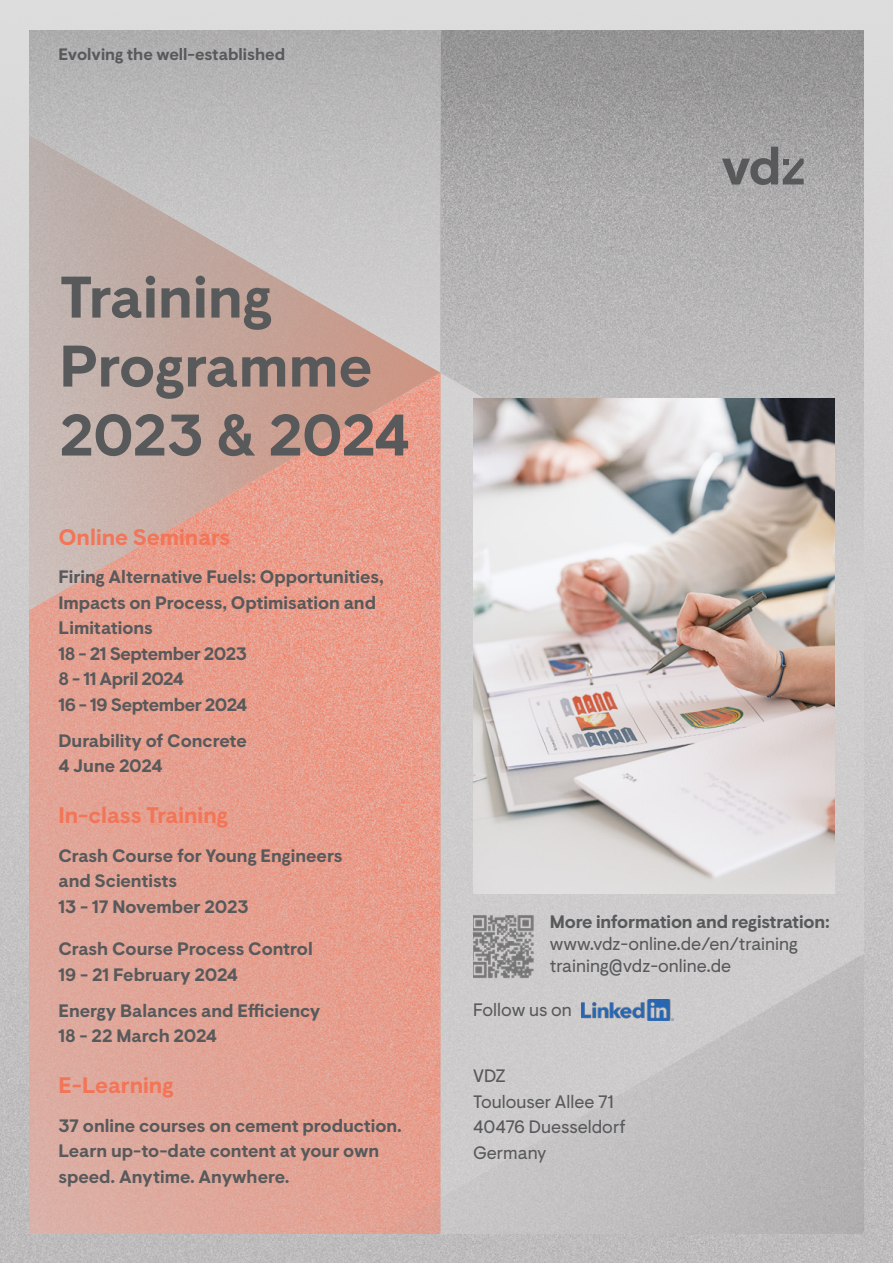
<style>
.page{position:relative;width:893px;height:1263px;background:#fff}
.page>*{position:absolute;margin:0;border:0;box-sizing:border-box;transform-origin:0 0}
.t1{font:700 58.5px/69px "VDZ Visuelt";color:#58595b}
.t2{font:700 22.5px "VDZ Visuelt";color:#f37558}
.t3{font:700 18px/25.5px "VDZ Visuelt";color:#58595b}
.t4{font:18px/25.5px "VDZ Visuelt";color:#58595b}
.t5{font:700 16.5px "VDZ Visuelt";color:#58595b}
</style>
<div class="page">
<div style="left:0;top:0;width:893px;height:1263px;background:linear-gradient(to bottom,#dddcdc,#bcb9ba)"></div>
<div style="left:441px;top:677px;width:422px;height:238px;background:#cecccc"></div>
<img style="left:30px;top:677px;width:411px;height:556px">
<img style="left:30px;top:372px;width:410px;height:457px">
<img style="left:440px;top:31px;width:423px;height:646px">
<svg style="left:30px;top:31px;width:411px;height:341px;background:#bfb6b3"></svg>
<img style="left:299px;top:915px;width:564px;height:318px">
<svg style="left:722px;top:147px;width:82px;height:38px;background:#888889"></svg>
<img style="left:473px;top:398px;width:361px;height:496px">
<img style="left:473px;top:913px;width:61px;height:65px">
<img style="left:581px;top:1000px;width:92px;height:20px">
<p class="t5" style="left:58px;top:44px;width:228px">Evolving the well-established</p>
<h1 class="t1" style="left:60px;top:265px;width:352px">Training<br>Programme<br>2023 &amp; 2024</h1>
<p class="t2" style="left:58px;top:524px;width:174px">Online Seminars</p>
<p class="t3" style="left:58px;top:565px;width:327px">Firing Alternative Fuels: Opportunities,<br>Impacts on Process, Optimisation and<br>Limitations<br>18 - 21 September 2023<br>11-8 April 2024<br>16 19- September 2024</p>
<p class="t3" style="left:58px;top:729px;width:190px">Durability of Concrete<br>4 June 2024</p>
<p class="t2" style="left:58px;top:802px;width:171px">In-class Training</p>
<p class="t3" style="left:58px;top:843px;width:285px">Crash Course for Young Engineers and Scientists<br>13 17- November 2023</p>
<p class="t3" style="left:58px;top:937px;width:256px">Crash Course Process Control<br>19 - 21 February 2024</p>
<p class="t3" style="left:58px;top:999px;width:264px">Energy Balances and Efficiency<br>18 - 22 March 2024</p>
<p class="t2" style="left:58px;top:1072px;width:117px">-E Learning</p>
<p class="t3" style="left:58px;top:1113px;width:345px">37 online courses on cement production.<br>Learn up-to-date content at your own speed. Anytime. Anywhere.</p>
<p class="t3" style="left:550px;top:910px;width:281px">More information and registration:</p>
<p class="t4" style="left:550px;top:933px;width:250px;line-height:21.6px">www.vdz-online.de/en/training training@vdz-online.de</p>
<p class="t4" style="left:473px;top:997px;width:100px">Follow us on</p>
<p class="t4" style="left:473px;top:1064px;width:154px">VDZ<br>Toulouser Allee 71<br>40476 Duesseldorf<br>Germany</p>
</div>
